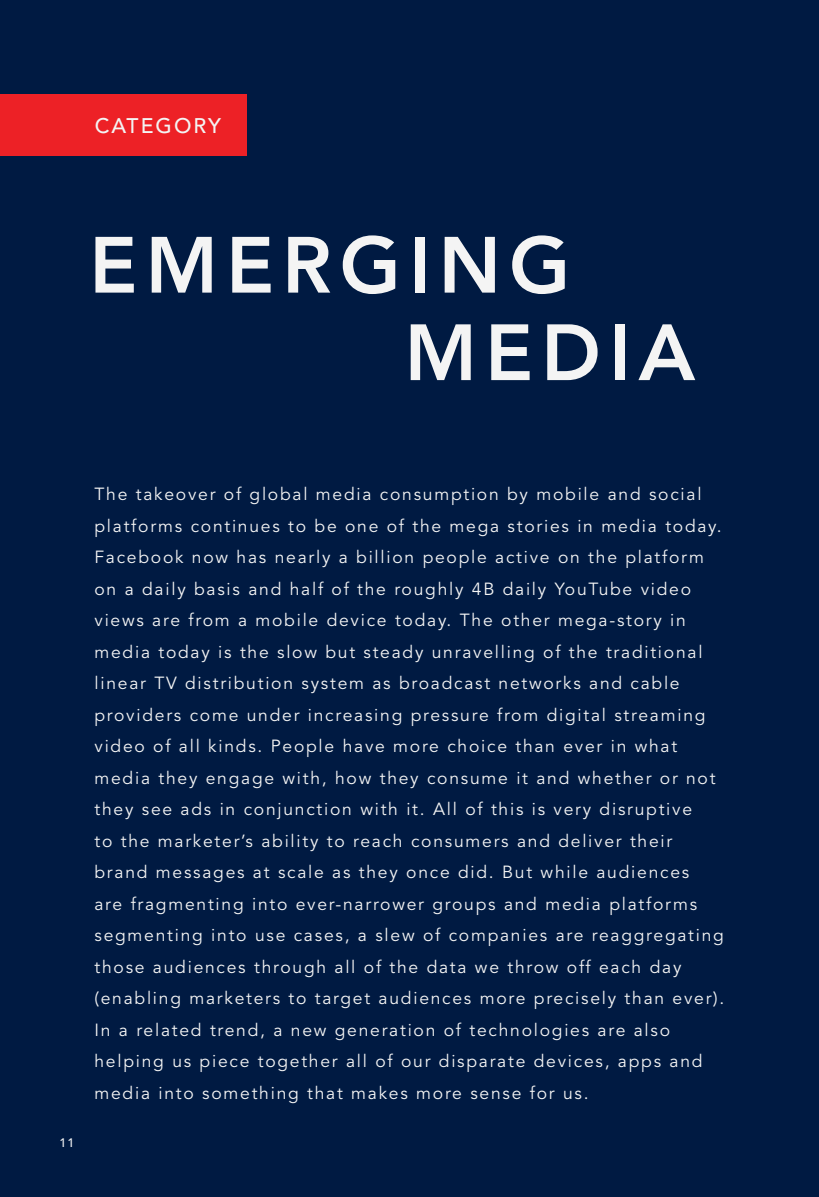
<style>
.page{position:relative;width:819px;height:1197px;background:#001a42}
.page>*{position:absolute;margin:0;border:0;box-sizing:border-box;transform-origin:0 0}
.t1{font:800 78.75px "Avenir LT Std";color:#f4f4f4}
.t2{font:500 21px "Avenir LT Std";letter-spacing:.1em;color:#f4f4f4}
.t3{font:17.5px/31.5px "Avenir LT Std";letter-spacing:.1em;color:#f4f4f4}
.t4{font:500 12.25px "Avenir LT Std";color:#f4f4f4}
</style>
<div class="page">
<div style="left:0;top:94px;width:247px;height:62px;background:#ed2126"></div>
<p class="t2" style="left:95px;top:114px;width:128px">CATEGORY</p>
<h1 class="t1" style="left:89px;top:219px;width:194px">EMERGING</h1>
<h1 class="t1" style="left:404px;top:306px;width:133px">MEDIA</h1>
<p class="t4" style="left:60px;top:1135px;width:16px">11</p>
<p class="t3" style="left:94px;top:479px;width:631px">The takeover of global media consumption by mobile and social platforms continues to be one of the mega stories in media today.<br>Facebook now has nearly a billion people active on the platform on a daily basis and half of the roughly 4B daily YouTube video views are from a mobile device today. The other mega-story in media today is the slow but steady unravelling of the traditional linear TV distribution system as broadcast networks and cable providers come under increasing pressure from digital streaming video of all kinds. People have more choice than ever in what media they engage with, how they consume it and whether or not they see ads in conjunction with it. All of this is very disruptive<br>to the marketer’s ability to reach consumers and deliver their brand messages at scale as they once did. But while audiences<br>are fragmenting into ever-narrower groups and media platforms segmenting into use cases, a slew of companies are reaggregating those audiences through all of the data we throw off each day (enabling marketers to target audiences more precisely than ever).<br>In a related trend, a new generation of technologies are also helping us piece together all of our disparate devices, apps and media into something that makes more sense for us.</p>
</div>
